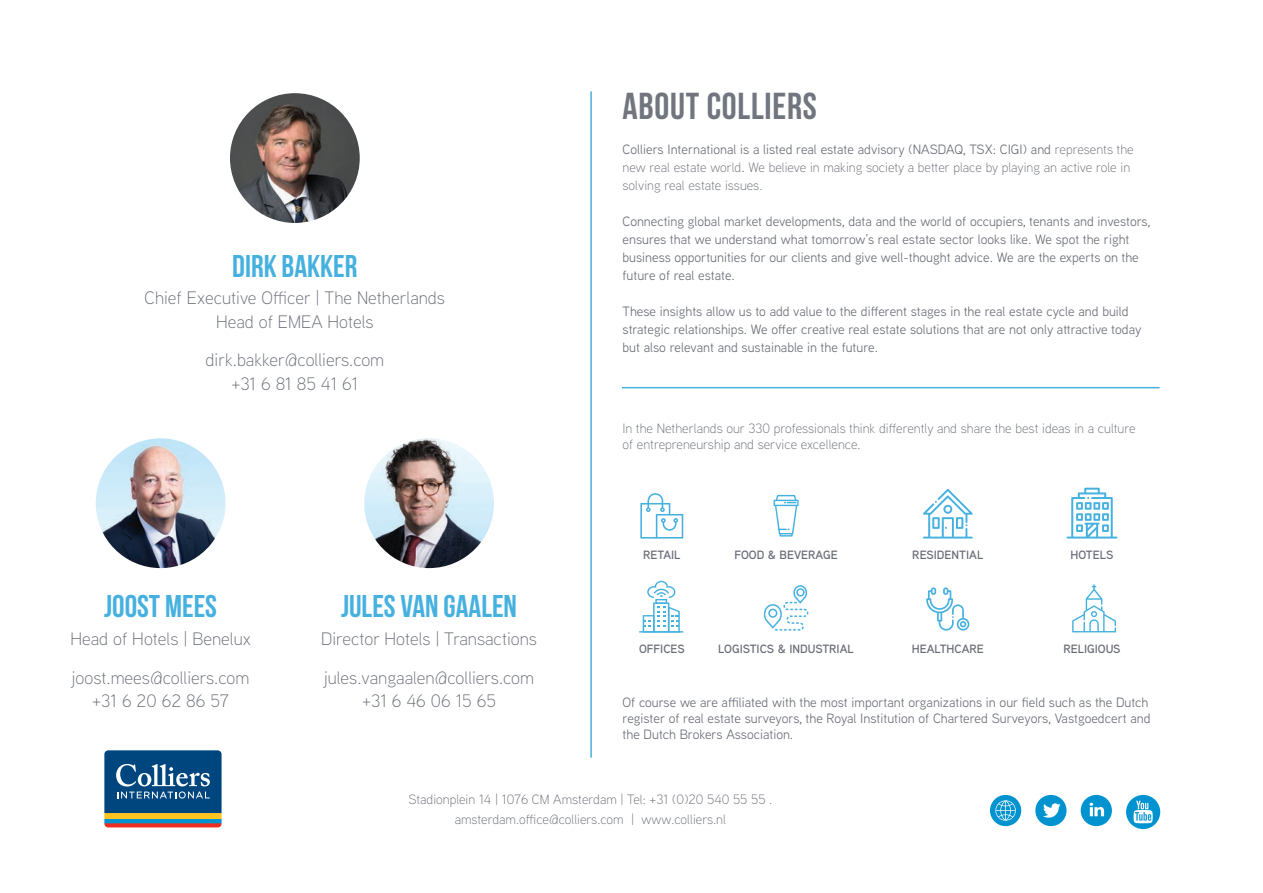
<style>
.page{position:relative;width:1263px;height:893px;background:#fff}
.page>*{position:absolute;margin:0;border:0;box-sizing:border-box;transform-origin:0 0}
.t1{font:37.5px "Bebas Neue";letter-spacing:.02em;color:#71757e}
.t2{font:31.5px "Bebas Neue";color:#46b1df}
.t3{font:300 18px/23.5px "Aaux Next";color:#676b75;text-align:center}
.t4{font:13.5px/18px "Aaux Next";color:#676b75}
.t5{font:300 13.5px/18px "Aaux Next";color:#676b75}
.t6{font:600 12px "Aaux Next";color:#676b75}
.t7{font:600 12px "Aaux Next";color:#686b75}
.s1{font-weight:400}
</style>
<div class="page">
<hr style="left:590px;top:91px;width:2px;height:667px;background:#46b1df">
<svg style="left:106px;top:752px;width:114px;height:74px"></svg>
<div style="left:103px;top:749px;width:120px;height:80px;border:2px solid #fff;border-radius:5px"></div>
<div style="left:990px;top:795px;width:31px;height:31px;background:#0093d0;border-radius:50%"></div>
<svg style="left:995px;top:800px;width:21px;height:21px"></svg>
<div style="left:1081px;top:795px;width:31px;height:31px;background:#0093d0;border-radius:50%"></div>
<svg style="left:1089px;top:803px;width:15px;height:13px"></svg>
<div style="left:1035px;top:795px;width:31px;height:31px;background:#0093d0;border-radius:50%"></div>
<svg style="left:1043px;top:803px;width:17px;height:15px"></svg>
<svg style="left:1126px;top:795px;width:34px;height:34px"></svg>
<img style="left:230px;top:93px;width:130px;height:130px;border-radius:65px">
<img style="left:96px;top:438px;width:129px;height:130px;border-radius:65px">
<img style="left:364px;top:438px;width:130px;height:130px;border-radius:65px">
<hr style="left:622px;top:387px;width:537px;height:1px;background:#46b1df">
<svg style="left:773px;top:495px;width:25px;height:42px"></svg>
<svg style="left:1066px;top:488px;width:51px;height:51px"></svg>
<svg style="left:640px;top:493px;width:43px;height:46px"></svg>
<svg style="left:923px;top:489px;width:50px;height:50px"></svg>
<svg style="left:926px;top:587px;width:43px;height:44px"></svg>
<svg style="left:1072px;top:584px;width:44px;height:48px"></svg>
<svg style="left:643px;top:581px;width:37px;height:50px"></svg>
<hr style="left:639px;top:631px;width:44px;height:2px;background:#46b1df">
<svg style="left:763px;top:585px;width:45px;height:46px"></svg>
<h2 class="t2" style="left:232px;top:248px;width:127px">DIRK BAKKER</h2>
<h3 class="t3" style="left:145px;top:285px;width:302px">Chief Executive Officer | The Netherlands<br>Head of EMEA Hotels</h3>
<h3 class="t3" style="left:206px;top:347px;width:180px">dirk.bakker@colliers.com +31 6 81 85 41 61</h3>
<h2 class="t2" style="left:104px;top:588px;width:114px">JOOST MEES</h2>
<h2 class="t2" style="left:341px;top:588px;width:177px">JULES VAN GAALEN</h2>
<h3 class="t3" style="left:70px;top:619px;width:182px;line-height:38.5px;text-align:left">Head of Hotels | Benelux joost.mees@colliers.com</h3>
<h3 class="t3" style="left:92px;top:688px;width:138px">+31 6 20 62 86 57</h3>
<h3 class="t3" style="left:321px;top:619px;width:217px;line-height:38.5px;text-align:left">Director Hotels | Transactions jules.vangaalen@colliers.com</h3>
<h3 class="t3" style="left:362px;top:688px;width:135px">+31 6 46 06 15 65</h3>
<h1 class="t1" style="left:623px;top:86px;width:196px">ABOUT COLLIERS</h1>
<p class="t5" style="left:623px;top:140px;width:513px"><span class="s1">Colliers International is a listed real estate advisory (NASDAQ, TSX: CIGI) and</span> represents the new real estate world<span class="s1">.</span> We believe in making society a better place by playing an active role in solving real estate issues.</p>
<p class="t4" style="left:623px;top:212px;width:529px">Connecting global market developments, data and the world of occupiers, tenants and investors, ensures that we understand what tomorrow’s real estate sector looks like. We spot the right business opportunities for our clients and give well-thought advice. We are the experts on the future of real estate.</p>
<p class="t4" style="left:623px;top:302px;width:520px">These insights allow us to add value to the different stages in the real estate cycle and build strategic relationships. We offer creative real estate solutions that are not only attractive today but also relevant and sustainable in the future.</p>
<p class="t5" style="left:622px;top:419px;width:515px;line-height:16.2px">In the Netherlands our 330 professionals think differently and share the best ideas in a culture of entrepreneurship and service excellence.</p>
<p class="t6" style="left:643px;top:546px;width:39px">RETAIL</p>
<p class="t6" style="left:734px;top:546px;width:105px">FOOD &amp; BEVERAGE</p>
<p class="t6" style="left:912px;top:546px;width:73px">RESIDENTIAL</p>
<p class="t6" style="left:639px;top:640px;width:47px">OFFICES</p>
<p class="t6" style="left:718px;top:640px;width:137px">LOGISTICS &amp; INDUSTRIAL</p>
<p class="t6" style="left:912px;top:640px;width:74px">HEALTHCARE</p>
<p class="t6" style="left:1070px;top:546px;width:44px">HOTELS</p>
<p class="t7" style="left:1063px;top:640px;width:59px">RELIGIOUS</p>
<p class="t4" style="left:623px;top:693px;width:529px;line-height:16.2px">Of course we are affiliated with the most important organizations in our field such as the Dutch register of real estate surveyors, the Royal Institution of Chartered Surveyors, Vastgoedcert and the Dutch Brokers Association.</p>
<p class="t5" style="left:408px;top:789px;width:365px;line-height:19.5px;text-align:center">Stadionplein 14 | 1076 CM Amsterdam | Tel: +31 (0)20 540 55 55 . amsterdam.office@colliers.com | www.colliers.nl</p>
</div>
